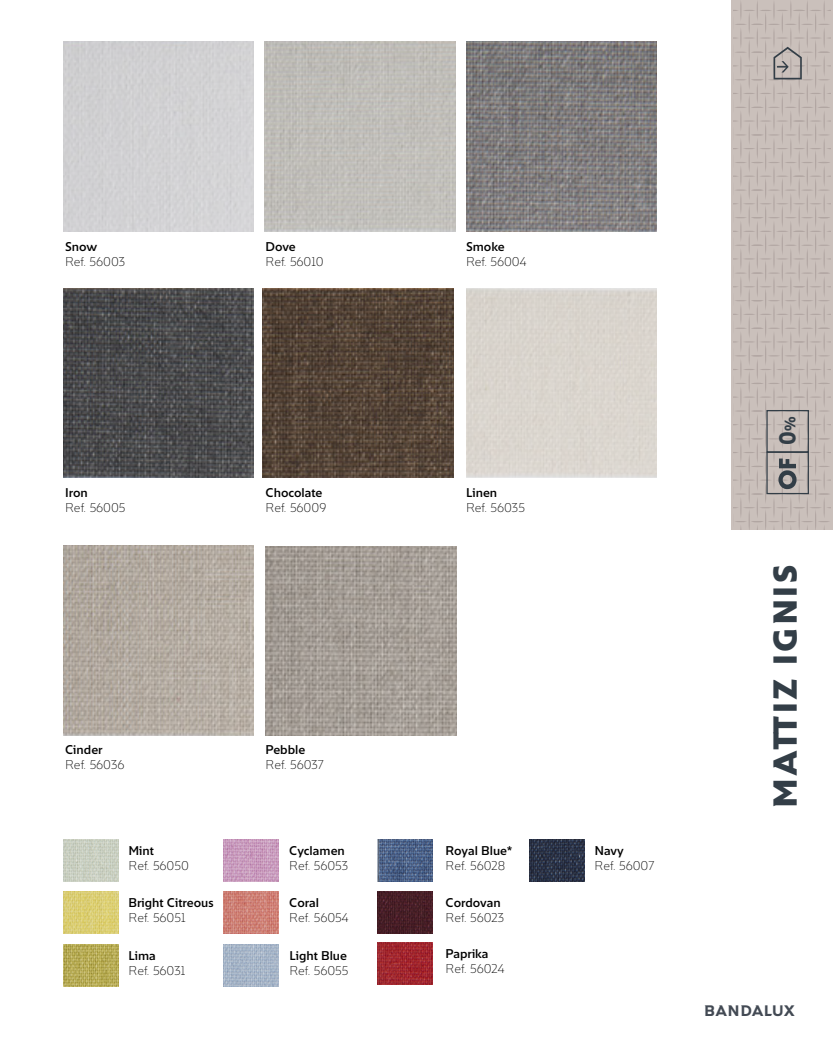
<style>
.page{position:relative;width:833px;height:1053px;background:#fff}
.page>*{position:absolute;margin:0;border:0;box-sizing:border-box;transform-origin:0 0}
.t1{font:900 32.75px "Bandalux Pro";letter-spacing:.075em;color:#333e47}
.t2{font:700 22.5px "Bandalux Pro";color:#333e47;scale:.95 1}
.t3{font:700 15px "Bandalux Pro";color:#434a54}
.t4{font:300 12.5px "Bandalux Pro";color:#000}
.t5{font:600 12.5px "Bandalux Pro";color:#000}
.s1{font-size:15px}
</style>
<div class="page">
<img style="left:263px;top:288px;width:190px;height:190px">
<img style="left:63px;top:288px;width:191px;height:190px">
<img style="left:265px;top:42px;width:190px;height:189px">
<img style="left:466px;top:42px;width:190px;height:189px">
<img style="left:63px;top:546px;width:191px;height:189px">
<img style="left:266px;top:546px;width:190px;height:189px">
<img style="left:63px;top:944px;width:56px;height:42px">
<img style="left:223px;top:944px;width:55px;height:42px">
<img style="left:63px;top:891px;width:56px;height:42px">
<img style="left:63px;top:839px;width:56px;height:42px">
<img style="left:223px;top:891px;width:55px;height:42px">
<img style="left:223px;top:839px;width:55px;height:42px">
<img style="left:378px;top:891px;width:54px;height:42px">
<img style="left:378px;top:839px;width:54px;height:42px">
<img style="left:530px;top:839px;width:54px;height:42px">
<img style="left:378px;top:942px;width:54px;height:42px">
<div style="left:731px;top:0;width:102px;height:529px;background:#cac0bb"></div>
<svg style="left:733px;top:2px;width:97px;height:527px"></svg>
<p class="t5" style="left:65px;top:238px;width:34px">Snow</p>
<p class="t4" style="left:65px;top:253px;width:62px">Ref. 56003</p>
<p class="t5" style="left:265px;top:238px;width:32px">Dove</p>
<p class="t4" style="left:265px;top:253px;width:60px">Ref. 56010</p>
<p class="t5" style="left:466px;top:238px;width:40px">Smoke</p>
<p class="t4" style="left:466px;top:253px;width:62px">Ref. 56004</p>
<h2 class="t2" style="left:771px;top:445px;width:31px;rotate:-90deg">0<span class="s1">%</span></h2>
<p class="t5" style="left:65px;top:483px;width:24px">Iron</p>
<p class="t4" style="left:65px;top:498px;width:62px">Ref. 56005</p>
<p class="t5" style="left:265px;top:483px;width:58px">Chocolate</p>
<p class="t4" style="left:265px;top:498px;width:62px">Ref. 56009</p>
<p class="t5" style="left:466px;top:483px;width:33px">Linen</p>
<p class="t4" style="left:466px;top:498px;width:60px">Ref. 56035</p>
<p class="t5" style="left:65px;top:740px;width:39px">Cinder</p>
<p class="t4" style="left:65px;top:756px;width:61px">Ref. 56036</p>
<p class="t5" style="left:266px;top:740px;width:41px">Pebble</p>
<p class="t4" style="left:266px;top:756px;width:60px">Ref. 56037</p>
<h1 class="t1" style="left:760px;top:808px;width:245px;rotate:-90deg">MATTIZ IGNIS</h1>
<p class="t5" style="left:128px;top:841px;width:27px">Mint</p>
<p class="t4" style="left:128px;top:857px;width:62px">Ref. 56050</p>
<p class="t5" style="left:289px;top:841px;width:57px">Cyclamen</p>
<p class="t4" style="left:289px;top:857px;width:60px">Ref. 56053</p>
<p class="t5" style="left:445px;top:841px;width:68px">Royal Blue*</p>
<p class="t4" style="left:445px;top:857px;width:61px">Ref. 56028</p>
<p class="t5" style="left:594px;top:841px;width:31px">Navy</p>
<p class="t4" style="left:594px;top:857px;width:61px">Ref. 56007</p>
<p class="t5" style="left:128px;top:893px;width:86px">Bright Citreous</p>
<p class="t4" style="left:128px;top:909px;width:58px">Ref. 56051</p>
<p class="t5" style="left:289px;top:893px;width:31px">Coral</p>
<p class="t4" style="left:289px;top:909px;width:61px">Ref. 56054</p>
<p class="t5" style="left:445px;top:893px;width:57px">Cordovan</p>
<p class="t4" style="left:445px;top:909px;width:60px">Ref. 56023</p>
<p class="t5" style="left:128px;top:946px;width:29px">Lima</p>
<p class="t4" style="left:128px;top:961px;width:58px">Ref. 56031</p>
<p class="t5" style="left:289px;top:946px;width:59px">Light Blue</p>
<p class="t4" style="left:289px;top:961px;width:61px">Ref. 56055</p>
<p class="t5" style="left:445px;top:944px;width:44px">Paprika</p>
<p class="t4" style="left:445px;top:960px;width:60px">Ref. 56024</p>
<p class="t3" style="left:704px;top:999px;width:93px">Ω</p>
</div>
